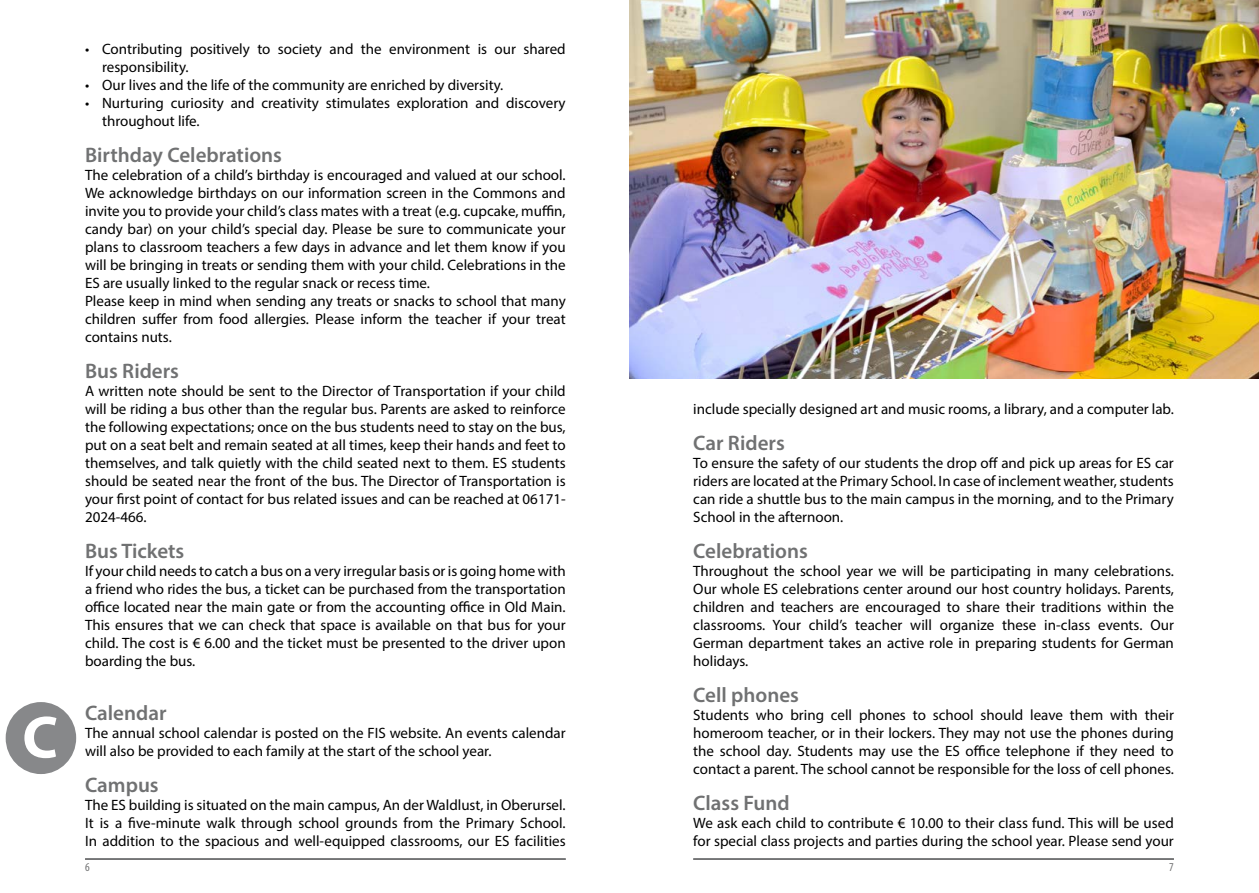
<style>
.page{position:relative;width:1259px;height:893px;background:#fff}
.page>*{position:absolute;margin:0;border:0;box-sizing:border-box;transform-origin:0 0}
.alphabet{font:700 60px "Myriad Pro";color:#fff}
.t1{font:600 21px "Myriad Pro";color:#707172}
.t2{font:15px/18px "Myriad Pro";color:#000;text-align:justify}
.t3{font:condensed 12px "Myriad Pro";color:#707172}
</style>
<div class="page">
<hr style="left:85px;top:858px;width:481px;height:2px;background:#707172">
<hr style="left:693px;top:858px;width:481px;height:2px;background:#707172">
<img style="left:629px;top:0;width:630px;height:378px">
<div style="left:6px;top:702px;width:70px;height:72px;background:#87888a;border-radius:50%"></div>
<p class="alphabet" style="left:22px;top:698px;width:37px">C</p>
<p class="t2" style="left:102px;top:40px;width:465px;text-indent:-17px">• Contributing positively to society and the environment is our shared responsibility.</p>
<p class="t2" style="left:85px;top:76px;width:420px">• Our lives and the life of the community are enriched by diversity.</p>
<p class="t2" style="left:102px;top:94px;width:465px;text-indent:-17px">• Nurturing curiosity and creativity stimulates exploration and discovery throughout life.</p>
<p class="t1" style="left:85px;top:142px;width:198px">Birthday Celebrations</p>
<p class="t2" style="left:85px;top:166px;width:482px">The celebration of a child’s birthday is encouraged and valued at our school.<br>We acknowledge birthdays on our information screen in the Commons and invite you to provide your child’s class mates with a treat (e.g. cupcake, muffin, candy bar) on your child’s special day. Please be sure to communicate your plans to classroom teachers a few days in advance and let them know if you will be bringing in treats or sending them with your child. Celebrations in the ES are usually linked to the regular snack or recess time.</p>
<p class="t2" style="left:85px;top:292px;width:482px">Please keep in mind when sending any treats or snacks to school that many children suffer from food allergies. Please inform the teacher if your treat contains nuts.</p>
<p class="t1" style="left:85px;top:358px;width:95px">Bus Riders</p>
<p class="t2" style="left:85px;top:382px;width:482px">A written note should be sent to the Director of Transportation if your child will be riding a bus other than the regular bus. Parents are asked to reinforce the following expectations; once on the bus students need to stay on the bus, put on a seat belt and remain seated at all times, keep their hands and feet to themselves, and talk quietly with the child seated next to them. ES students should be seated near the front of the bus. The Director of Transportation is your first point of contact for bus related issues and can be reached at 06171- 2024-466.</p>
<p class="t1" style="left:85px;top:538px;width:101px">Bus Tickets</p>
<p class="t2" style="left:85px;top:562px;width:482px">If your child needs to catch a bus on a very irregular basis or is going home with a friend who rides the bus, a ticket can be purchased from the transportation office located near the main gate or from the accounting office in Old Main.<br>This ensures that we can check that space is available on that bus for your child. The cost is € 6.00 and the ticket must be presented to the driver upon boarding the bus.</p>
<p class="t1" style="left:85px;top:700px;width:83px">Calendar</p>
<p class="t2" style="left:85px;top:724px;width:482px">The annual school calendar is posted on the FIS website. An events calendar will also be provided to each family at the start of the school year.</p>
<p class="t1" style="left:85px;top:772px;width:75px">Campus</p>
<p class="t2" style="left:85px;top:796px;width:482px">The ES building is situated on the main campus, An der Waldlust, in Oberursel.<br>It is a five-minute walk through school grounds from the Primary School.<br>In addition to the spacious and well-equipped classrooms, our ES facilities</p>
<p class="t2" style="left:693px;top:400px;width:482px">include specially designed art and music rooms, a library, and a computer lab.</p>
<p class="t1" style="left:693px;top:430px;width:93px">Car Riders</p>
<p class="t2" style="left:693px;top:454px;width:482px">To ensure the safety of our students the drop off and pick up areas for ES car riders are located at the Primary School. In case of inclement weather, students can ride a shuttle bus to the main campus in the morning, and to the Primary School in the afternoon.</p>
<p class="t1" style="left:693px;top:538px;width:116px">Celebrations</p>
<p class="t2" style="left:693px;top:562px;width:482px">Throughout the school year we will be participating in many celebrations.<br>Our whole ES celebrations center around our host country holidays. Parents, children and teachers are encouraged to share their traditions within the classrooms. Your child’s teacher will organize these in-class events. Our German department takes an active role in preparing students for German holidays.</p>
<p class="t1" style="left:693px;top:682px;width:107px">Cell phones</p>
<p class="t2" style="left:693px;top:706px;width:482px">Students who bring cell phones to school should leave them with their homeroom teacher, or in their lockers. They may not use the phones during the school day. Students may use the ES office telephone if they need to contact a parent. The school cannot be responsible for the loss of cell phones.</p>
<p class="t1" style="left:693px;top:790px;width:98px">Class Fund</p>
<p class="t2" style="left:693px;top:814px;width:482px">We ask each child to contribute € 10.00 to their class fund. This will be used for special class projects and parties during the school year. Please send your</p>
<p class="t3" style="left:85px;top:860px;width:6px">6</p>
<p class="t3" style="left:1169px;top:860px;width:6px">7</p>
</div>
